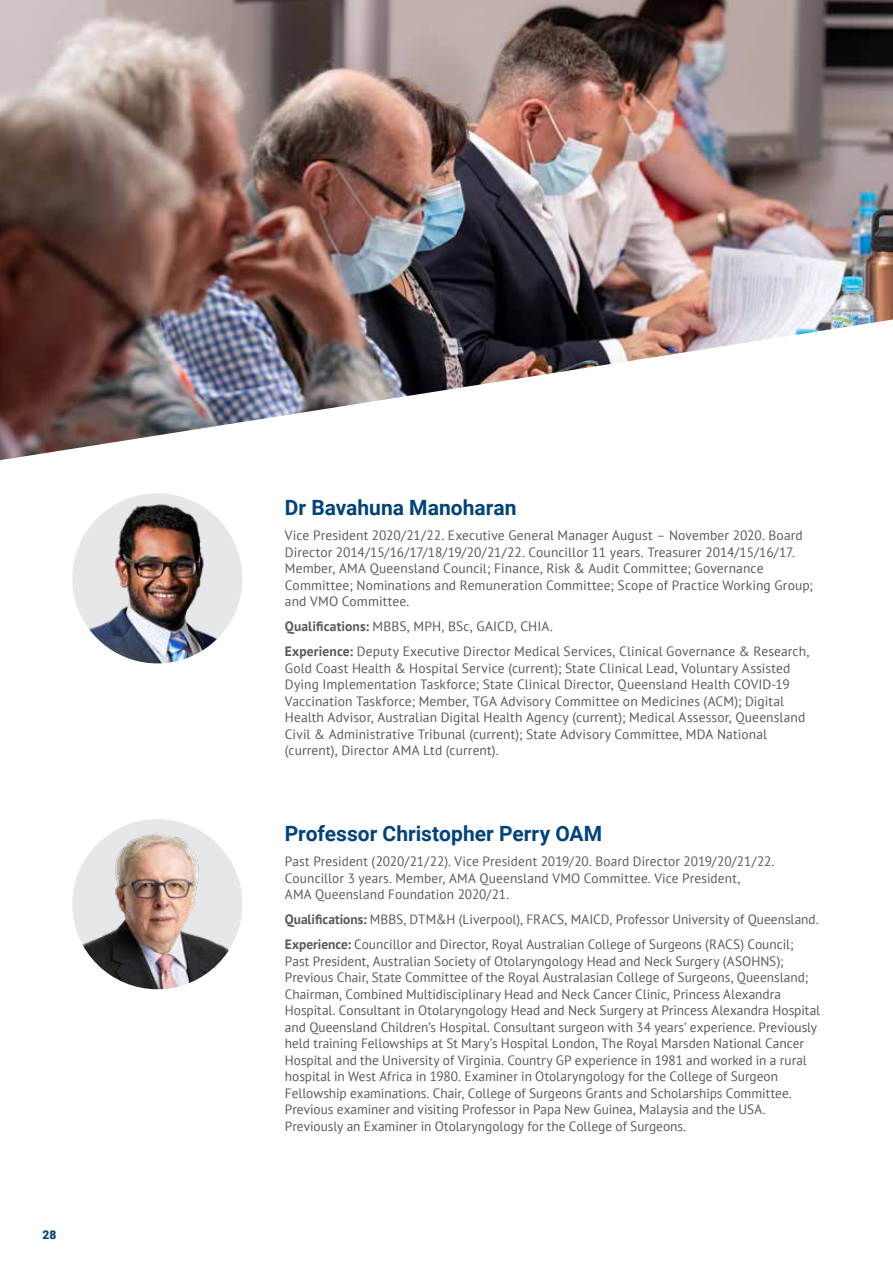
<style>
.page{position:relative;width:893px;height:1263px;background:#fff}
.page>*{position:absolute;margin:0;border:0;box-sizing:border-box;transform-origin:0 0}
.t1{font:700 21px "Roboto";color:#00437b}
.t2{font:13.5px/16.5px "PT Sans";letter-spacing:.005em;color:#58595b}
.t3{font:900 12px "Roboto";color:#00437b}
.s1{font-weight:700}
</style>
<div class="page">
<img style="left:0;top:0;width:893px;height:460px">
<div style="left:72px;top:493px;width:170px;height:170px;background:#e6e7e8;border-radius:50%"></div>
<img style="left:77px;top:502px;width:159px;height:161px">
<img style="left:72px;top:820px;width:170px;height:169px">
<p class="t3" style="left:43px;top:1226px;width:15px">28</p>
<h1 class="t1" style="left:285px;top:493px;width:233px">Dr Bavahuna Manoharan</h1>
<p class="t2" style="left:285px;top:527px;width:530px">Vice President 2020/21/22. Executive General Manager August – November 2020. Board Director 2014/15/16/17/18/19/20/21/22. Councillor 11 years. Treasurer 2014/15/16/17.<br>Member, AMA Queensland Council; Finance, Risk &amp; Audit Committee; Governance Committee; Nominations and Remuneration Committee; Scope of Practice Working Group; and VMO Committee.</p>
<p class="t2" style="left:285px;top:614px;width:526px;line-height:25px"><span class="s1">Qualifications:</span> MBBS, MPH, BSc, GAICD, CHIA.<br><span class="s1">Experience:</span> Deputy Executive Director Medical Services, Clinical Governance &amp; Research,</p>
<p class="t2" style="left:285px;top:659px;width:522px">Gold Coast Health &amp; Hospital Service (current); State Clinical Lead, Voluntary Assisted Dying Implementation Taskforce; State Clinical Director, Queensland Health COVID-19<br>Vaccination Taskforce; Member, TGA Advisory Committee on Medicines (ACM); Digital Health Advisor, Australian Digital Health Agency (current); Medical Assessor, Queensland Civil &amp; Administrative Tribunal (current); State Advisory Committee, MDA National (current), Director AMA Ltd (current).</p>
<h1 class="t1" style="left:285px;top:819px;width:319px">Professor Christopher Perry OAM</h1>
<p class="t2" style="left:285px;top:853px;width:491px">Past President (2020/21/22). Vice President 2019/20. Board Director 2019/20/21/22.<br>Councillor 3 years. Member, AMA Queensland VMO Committee. Vice President,<br>AMA Queensland Foundation 2020/21.</p>
<p class="t2" style="left:285px;top:906px;width:535px;line-height:25px"><span class="s1">Qualifications:</span> MBBS, DTM&amp;H (Liverpool), FRACS, MAICD, Professor University of Queensland.<br><span class="s1">Experience:</span> Councillor and Director, Royal Australian College of Surgeons (RACS) Council;</p>
<p class="t2" style="left:285px;top:952px;width:537px">Past President, Australian Society of Otolaryngology Head and Neck Surgery (ASOHNS); Previous Chair, State Committee of the Royal Australasian College of Surgeons, Queensland; Chairman, Combined Multidisciplinary Head and Neck Cancer Clinic, Princess Alexandra Hospital. Consultant in Otolaryngology Head and Neck Surgery at Princess Alexandra Hospital and Queensland Children’s Hospital. Consultant surgeon with 34 years’ experience. Previously held training Fellowships at St Mary’s Hospital London, The Royal Marsden National Cancer Hospital and the University of Virginia. Country GP experience in 1981 and worked in a rural hospital in West Africa in 1980. Examiner in Otolaryngology for the College of Surgeon Fellowship examinations. Chair, College of Surgeons Grants and Scholarships Committee.<br>Previous examiner and visiting Professor in Papa New Guinea, Malaysia and the USA.<br>Previously an Examiner in Otolaryngology for the College of Surgeons.</p>
</div>
